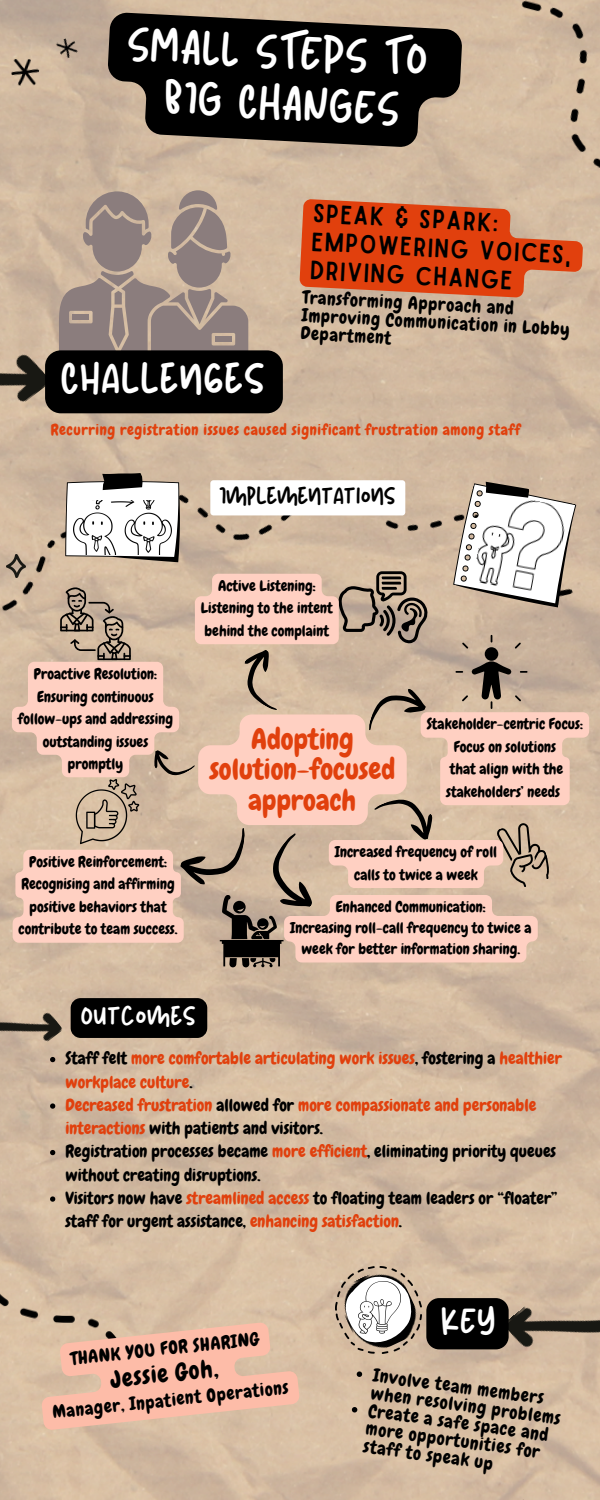
<style>
.page{position:relative;width:600px;height:1500px;background:#fff}
.page>*{position:absolute;margin:0;border:0;box-sizing:border-box;transform-origin:0 0}
.t1{font:45.2px/51.3px "New Sun Yandi Designs";color:#fff;text-align:center}
.t2{font:41.8px "New Sun Yandi Designs";letter-spacing:.06em;color:#fff}
.t3{font:33.9px "New Sun Yandi Designs";color:#fff}
.t4{font:28.7px/30.8px "Chewy";color:#e1400d;text-align:center}
.t5{font:26.2px "New Sun Yandi Designs";letter-spacing:.065em;color:#fff}
.t6{font:25.3px/28.5px "Sailors";color:#000}
.t7{font:24.1px "Chewy";color:#000}
.t8{font:23.7px "New Sun Yandi Designs";letter-spacing:.035em;color:#000}
.t9{font:18.1px "Chewy";color:#000}
.t10{font:18px/36px "Chewy";color:#000}
.t11{font:17px/23.2px "Chewy";color:#000}
.t12{font:17px/23.2px "Chewy";color:#e1400d}
.t13{font:15.3px "Chewy";letter-spacing:.035em;color:#e1400d}
.t14{font:15px/22.5px "Chewy";color:#000;text-align:center}
.s1{color:#000}
.s2{color:#e1400d}
</style>
<div class="page">
<img style="left:0;top:0;width:600px;height:1500px">
<img style="left:469px;top:0;width:131px;height:209px">
<img style="left:0;top:1148px;width:132px;height:224px">
<img style="left:0;top:471px;width:12px;height:207px">
<div style="left:356px;top:446px;width:217px;height:25px;background:#d1b9a0"></div>
<img style="left:111px;top:376px;width:245px;height:95px">
<img style="left:7px;top:555px;width:5px;height:22px">
<img style="left:333px;top:1262px;width:93px;height:96px">
<svg style="left:345px;top:1276px;width:67px;height:69px"></svg>
<img style="left:10px;top:57px;width:30px;height:30px">
<img style="left:55px;top:35px;width:25px;height:25px">
<img style="left:0;top:314px;width:51px;height:132px">
<img style="left:495px;top:1473px;width:86px;height:27px">
<img style="left:0;top:989px;width:63px;height:79px">
<img style="left:503px;top:1269px;width:97px;height:110px">
<img style="left:359px;top:1282px;width:42px;height:52px">
<svg style="left:59px;top:190px;width:189px;height:160px;background:#a9968c"></svg>
<div style="left:72px;top:314px;width:17px;height:6px;background:#8b7d7d"></div>
<div style="left:45px;top:350px;width:238px;height:63px;background:#000;border-radius:16px"></div>
<svg style="left:356px;top:1371px;width:7px;height:6px"></svg>
<svg style="left:352px;top:1407px;width:6px;height:6px"></svg>
<div style="left:71px;top:998px;width:136px;height:40px;background:#000;border-radius:10px"></div>
<svg style="left:105px;top:12px;width:358px;height:138px;background:#302a24"></svg>
<div style="left:426px;top:1298px;width:83px;height:51px;background:#000;border-radius:13px"></div>
<svg style="left:299px;top:199px;width:286px;height:102px;background:#dc6236"></svg>
<svg style="left:36px;top:1319px;width:264px;height:112px;background:#edbca5"></svg>
<svg style="left:12px;top:471px;width:579px;height:497px;background:#d8bcaa"></svg>
<svg style="left:50px;top:1057px;width:5px;height:5px"></svg>
<svg style="left:50px;top:1103px;width:5px;height:6px"></svg>
<svg style="left:50px;top:1150px;width:5px;height:5px"></svg>
<svg style="left:50px;top:1196px;width:5px;height:6px"></svg>
<p class="t1" style="left:130px;top:21px;width:300px;rotate:3deg">SMALL STEPS TO<br>BIG CHANGES</p>
<p class="t2" style="left:62px;top:358px;width:203px">CHALLENGES</p>
<p class="t6" style="left:314px;top:200px;width:261px;rotate:3deg">SPEAK &amp; SPARK:<br>EMPOWERING VOICES,<br>DRIVING CHANGE</p>
<p class="t10" style="left:304px;top:279px;width:213px;rotate:3deg">Transforming Approach and<br>Department</p>
<p class="t10" style="left:303px;top:297px;width:270px;rotate:3deg">Improving Communication in Lobby</p>
<h2 class="t13" style="left:51px;top:420px;width:471px">Recurring registration issues caused significant frustration among staff</h2>
<p class="t8" style="left:220px;top:484px;width:177px">IMPLEMENTATIONS</p>
<p class="t14" style="left:34px;top:663px;width:125px">Proactive Resolution:</p>
<p class="t14" style="left:18px;top:685px;width:157px">Ensuring continuous follow-ups and addressing outstanding issues promptly</p>
<h1 class="t14" style="left:29px;top:851px;width:139px">Positive Reinforcement:</h1>
<p class="t14" style="left:19px;top:873px;width:160px">Recognising and affirming positive behaviors that contribute to team success.</p>
<p class="t14" style="left:218px;top:575px;width:99px">Active Listening:</p>
<p class="t14" style="left:201px;top:597px;width:133px;text-align:left">Listening to the intent behind the complaint</p>
<p class="t4" style="left:210px;top:724px;width:187px">Adopting solution-focused approach</p>
<p class="t14" style="left:427px;top:713px;width:158px">Stakeholder-centric Focus:</p>
<p class="t14" style="left:454px;top:736px;width:104px">Focus on solutions</p>
<h5 class="t14" style="left:446px;top:758px;width:119px;text-align:left">that align with the stakeholders’ needs</h5>
<p class="t14" style="left:335px;top:841px;width:164px">Increased frequency of roll calls to twice a week</p>
<p class="t14" style="left:336px;top:896px;width:151px">Enhanced Communication:</p>
<p class="t14" style="left:290px;top:918px;width:243px;line-height:21px">Increasing roll-call frequency to twice a week for better information sharing.</p>
<p class="t5" style="left:81px;top:1003px;width:115px">OUTCOMES</p>
<p class="t12" style="left:65px;top:1047px;width:498px"><span class="s1">Staff felt</span> more comfortable articulating work issues<span class="s1">, fostering a</span> healthier workplace culture<span class="s1">.</span></p>
<p class="t12" style="left:65px;top:1094px;width:473px">Decreased frustration <span class="s1">allowed for</span> more compassionate and personable interactions <span class="s1">with patients and visitors.</span></p>
<p class="t11" style="left:65px;top:1140px;width:492px">Registration processes became <span class="s2">more efficient</span>, eliminating priority queues without creating disruptions.</p>
<p class="t11" style="left:65px;top:1187px;width:494px">Visitors now have <span class="s2">streamlined access</span> to floating team leaders or “floater” staff for urgent assistance, <span class="s2">enhancing satisfaction</span>.</p>
<h6 class="t9" style="left:70px;top:1347px;width:191px;rotate:-6deg">THANK YOU FOR SHARING</h6>
<p class="t7" style="left:109px;top:1364px;width:109px;rotate:-6deg">Jessie Goh,</p>
<p class="t9" style="left:51px;top:1401px;width:239px;rotate:-6deg">Manager, Inpatient Operations</p>
<p class="t3" style="left:442px;top:1305px;width:55px">KEY</p>
<p class="t10" style="left:376px;top:1357px;width:173px;rotate:8deg">Involve team members</p>
<p class="t10" style="left:369px;top:1410px;width:177px;rotate:8deg">more opportunities for</p>
<p class="t10" style="left:374px;top:1375px;width:193px;rotate:8deg">when resolving problems</p>
<p class="t10" style="left:371px;top:1392px;width:183px;rotate:8deg">Create a safe space and staff to speak up</p>
</div>
